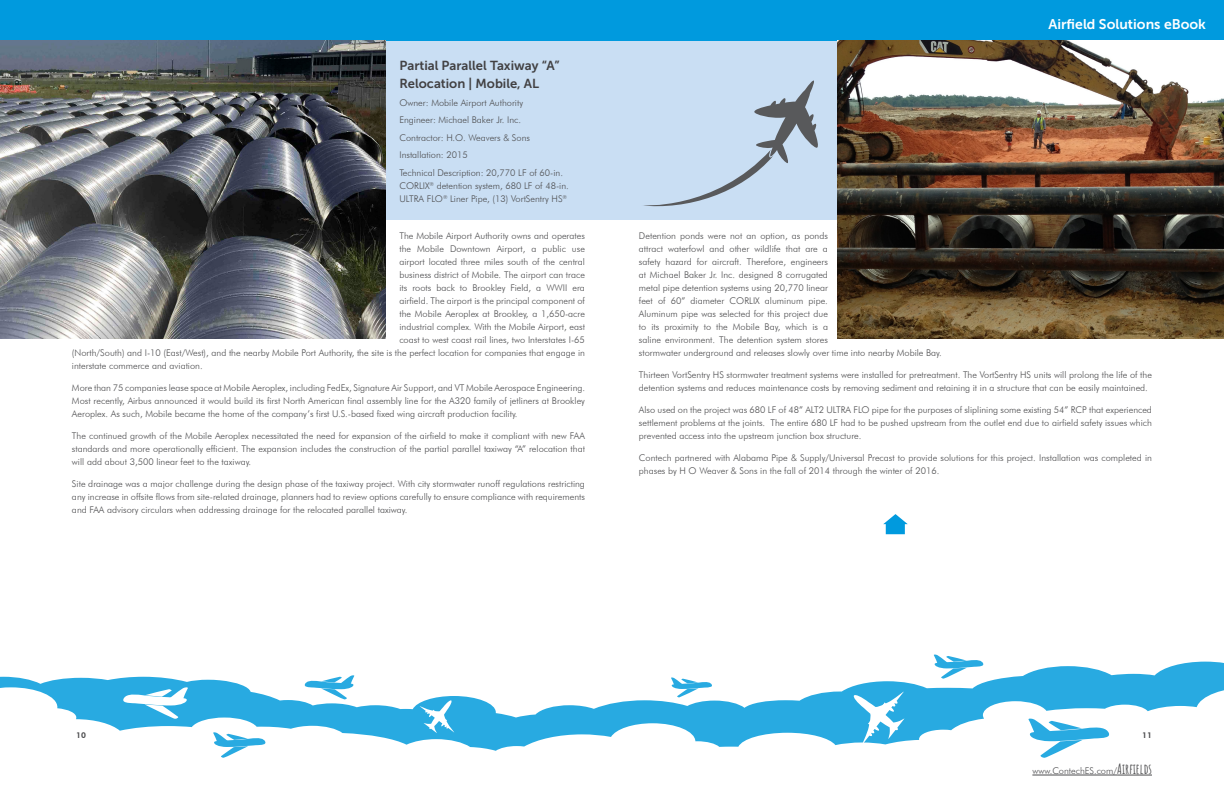
<style>
.page{position:relative;width:1224px;height:792px;background:#fff}
.page>*{position:absolute;margin:0;border:0;box-sizing:border-box;transform-origin:0 0}
.t1{font:14px "Museo Sans 700";color:#fff}
.t2{font:13px/18px "Museo Sans 700";color:#414042}
.t3{font:300 9.2px/13px "Futura BT";color:#4d4d4f}
.t4{font:800 8px "Futura BT";color:#4d4d4f}
.s1{font-family:"Amatic SC";font-weight:700;font-size:14px}
</style>
<div class="page">
<svg style="left:0;top:662px;width:1224px;height:25px"></svg>
<svg style="left:0;top:687px;width:1224px;height:64px"></svg>
<svg style="left:853px;top:690px;width:52px;height:56px"></svg>
<svg style="left:419px;top:700px;width:36px;height:33px"></svg>
<svg style="left:1028px;top:718px;width:83px;height:40px"></svg>
<svg style="left:213px;top:732px;width:54px;height:26px"></svg>
<svg style="left:933px;top:654px;width:51px;height:25px"></svg>
<svg style="left:671px;top:677px;width:42px;height:20px"></svg>
<svg style="left:304px;top:675px;width:51px;height:24px"></svg>
<svg style="left:122px;top:687px;width:66px;height:32px"></svg>
<div style="left:387px;top:40px;width:451px;height:180px;background:#c9def3"></div>
<div style="left:0;top:0;width:1224px;height:40px;background:#009ade"></div>
<hr style="left:1032px;top:775px;width:85px;height:1px;background:#4d4d4f">
<hr style="left:1117px;top:775px;width:35px;height:1px;background:#4d4d4f">
<img style="left:0;top:40px;width:386px;height:298px">
<img style="left:837px;top:40px;width:387px;height:298px">
<svg style="left:883px;top:514px;width:25px;height:20px"></svg>
<svg style="left:643px;top:81px;width:175px;height:125px"></svg>
<h2 class="t2" style="left:399px;top:57px;width:162px">Partial Parallel Taxiway “A”<br>Relocation | Mobile, AL</h2>
<p class="t3" style="left:399px;top:94px;width:165px;line-height:17.5px">Owner: Mobile Airport Authority<br>Engineer: Michael Baker Jr. Inc.<br>Contractor: H.O. Weavers &amp; Sons<br>Installation: 2015<br>Technical Description: 20,770 LF of 60-in.</p>
<p class="t3" style="left:399px;top:179px;width:171px">CORLIX<sup>®</sup> detention system, 680 LF of 48-in.<br>ULTRA FLO<sup>®</sup> Liner Pipe, (13) VortSentry HS<sup>®</sup></p>
<p class="t3" style="left:399px;top:229px;width:187px">The Mobile Airport Authority owns and operates</p>
<p class="t3" style="left:399px;top:242px;width:187px">the Mobile Downtown Airport, a public use</p>
<p class="t3" style="left:399px;top:255px;width:187px">airport located three miles south of the central</p>
<p class="t3" style="left:399px;top:268px;width:187px">business district of Mobile. The airport can trace</p>
<p class="t3" style="left:399px;top:281px;width:187px">its roots back to Brookley Field, a WWII era</p>
<p class="t3" style="left:399px;top:294px;width:187px">airfield. The airport is the principal component of</p>
<p class="t3" style="left:399px;top:307px;width:187px">the Mobile Aeroplex at Brookley, a 1,650-acre</p>
<p class="t3" style="left:399px;top:320px;width:187px">industrial complex. With the Mobile Airport, east</p>
<p class="t3" style="left:399px;top:333px;width:187px">coast to west coast rail lines, two Interstates I-65</p>
<p class="t3" style="left:72px;top:346px;width:514px">(North/South) and I-10 (East/West), and the nearby Mobile Port Authority, the site is the perfect location for companies that engage in</p>
<p class="t3" style="left:72px;top:359px;width:132px">interstate commerce and aviation.</p>
<p class="t3" style="left:72px;top:381px;width:515px;text-align:justify">More than 75 companies lease space at Mobile Aeroplex, including FedEx, Signature Air Support, and VT Mobile Aerospace Engineering.<br>Most recently, Airbus announced it would build its first North American final assembly line for the A320 family of jetliners at Brookley Aeroplex. As such, Mobile became the home of the company’s first U.S.-based fixed wing aircraft production facility.</p>
<p class="t3" style="left:72px;top:429px;width:514px;text-align:justify">The continued growth of the Mobile Aeroplex necessitated the need for expansion of the airfield to make it compliant with new FAA standards and more operationally efficient. The expansion includes the construction of the partial parallel taxiway “A” relocation that will add about 3,500 linear feet to the taxiway.</p>
<p class="t3" style="left:72px;top:477px;width:515px;text-align:justify">Site drainage was a major challenge during the design phase of the taxiway project. With city stormwater runoff regulations restricting any increase in offsite flows from site-related drainage, planners had to review options carefully to ensure compliance with requirements and FAA advisory circulars when addressing drainage for the relocated parallel taxiway.</p>
<h1 class="t1" style="left:1049px;top:16px;width:159px">Airfield Solutions eBook</h1>
<p class="t3" style="left:639px;top:229px;width:304px">Detention ponds were not an option, as ponds<br>attract waterfowl and other wildlife that are a<br>safety hazard for aircraft. Therefore, engineers<br>at Michael Baker Jr. Inc. designed 8 corrugated<br>metal pipe detention systems using 20,770 linear<br>feet of 60” diameter CORLIX aluminum pipe.<br>Aluminum pipe was selected for this project due<br>to its proximity to the Mobile Bay, which is a<br>saline environment. The detention system stores<br>stormwater underground and releases slowly over time into nearby Mobile Bay.</p>
<p class="t3" style="left:639px;top:368px;width:515px">Thirteen VortSentry HS stormwater treatment systems were installed for pretreatment. The VortSentry HS units will prolong the life of the detention systems and reduces maintenance costs by removing sediment and retaining it in a structure that can be easily maintained.</p>
<p class="t3" style="left:639px;top:403px;width:514px;text-align:justify">Also used on the project was 680 LF of 48” ALT2 ULTRA FLO pipe for the purposes of sliplining some existing 54” RCP that experienced settlement problems at the joints. The entire 680 LF had to be pushed upstream from the outlet end due to airfield safety issues which prevented access into the upstream junction box structure.</p>
<p class="t3" style="left:639px;top:451px;width:515px">Contech partnered with Alabama Pipe &amp; Supply/Universal Precast to provide solutions for this project. Installation was completed in phases by H O Weaver &amp; Sons in the fall of 2014 through the winter of 2016.</p>
<p class="t4" style="left:76px;top:730px;width:11px">10</p>
<p class="t4" style="left:1142px;top:730px;width:11px">11</p>
<p class="t3" style="left:1032px;top:764px;width:121px">www.ContechES.com/<span class="s1">Airfields</span></p>
</div>
